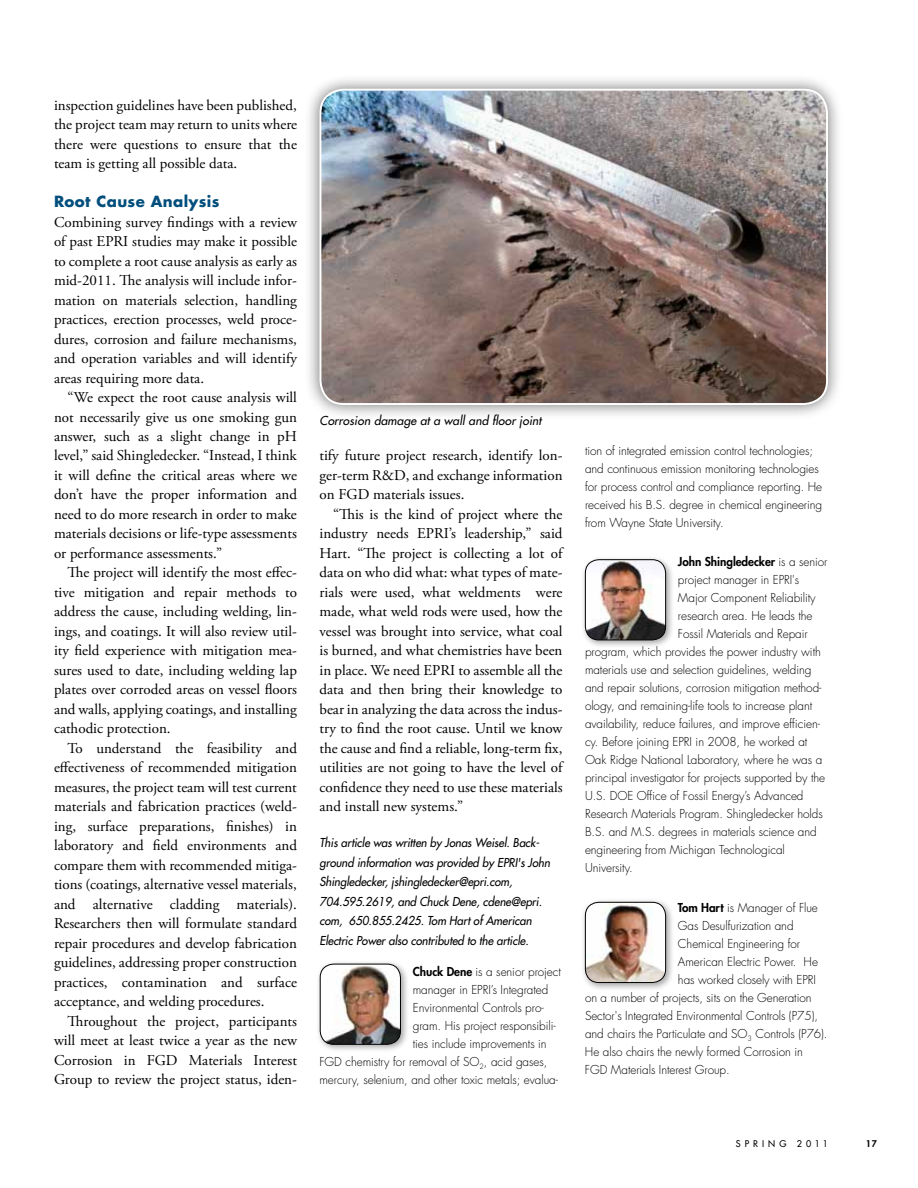
<style>
.page{position:relative;width:918px;height:1188px;background:#fff}
.page>*{position:absolute;margin:0;border:0;box-sizing:border-box;transform-origin:0 0}
.t1{font:15px/19.5px "Adobe Garamond Pro";color:#000;text-align:justify}
.t2{font:700 15px "Futura";letter-spacing:.025em;color:#004e7d}
.t3{font:300 12px/18px "Futura";letter-spacing:-.005em;color:#000}
.t4{font:italic 12px/19.5px "Futura";letter-spacing:-.005em;color:#000;scale:.95 1}
.t5{font:italic 12px "Futura";letter-spacing:-.005em;color:#000}
.t6{font:800 12px "Futura";letter-spacing:-.005em;color:#000}
.t7{font:9px "Futura";color:#000}
.t8{font:800 9px "Futura";color:#000}
.s1{font-weight:800}
.s2{font-weight:300}
</style>
<div class="page">
<div style="left:581px;top:555px;width:94px;height:94px;background:#000;opacity:.35"></div>
<img style="left:585px;top:560px;width:81px;height:80px">
<div style="left:585px;top:559px;width:81px;height:81px;border:1px solid #000;border-radius:14px"></div>
<div style="left:581px;top:898px;width:94px;height:93px;background:#000;opacity:.35"></div>
<img style="left:585px;top:902px;width:81px;height:81px">
<div style="left:585px;top:902px;width:81px;height:81px;border:1px solid #000;border-radius:14px"></div>
<div style="left:316px;top:960px;width:93px;height:93px;background:#000;opacity:.35"></div>
<img style="left:320px;top:964px;width:80px;height:80px">
<div style="left:320px;top:964px;width:81px;height:81px;border:1px solid #000;border-radius:14px"></div>
<div style="left:304px;top:73px;width:539px;height:347px;background:#000;opacity:.55"></div>
<img style="left:320px;top:90px;width:507px;height:314px">
<div style="left:320px;top:89px;width:508px;height:316px;border:2px solid #fff;border-radius:23px"></div>
<p class="t1" style="left:54px;top:96px;width:245px">inspection guidelines have been published, the project team may return to units where there were questions to ensure that the team is getting all possible data.</p>
<p class="t2" style="left:54px;top:191px;width:167px">Root Cause Analysis</p>
<p class="t1" style="left:54px;top:213px;width:245px">Combining survey findings with a review of past EPRI studies may make it possible to complete a root cause analysis as early as mid-2011. The analysis will include infor&shy;mation on materials selection, handling practices, erection processes, weld proce&shy;dures, corrosion and failure mechanisms, and operation variables and will identify areas requiring more data.</p>
<p class="t1" style="left:54px;top:388px;width:245px;text-indent:14px">“We expect the root cause analysis will not necessarily give us one smoking gun answer, such as a slight change in pH level,” said Shingledecker. “Instead, I think it will define the critical areas where we don’t have the proper information and need to do more research in order to make materials decisions or life-type assessments or performance assessments.”</p>
<p class="t1" style="left:54px;top:564px;width:245px;text-indent:14px">The project will identify the most effec&shy;tive mitigation and repair methods to address the cause, including welding, lin&shy;ings, and coatings. It will also review util&shy;ity field experience with mitigation mea&shy;sures used to date, including welding lap plates over corroded areas on vessel floors and walls, applying coatings, and installing cathodic protection.</p>
<p class="t1" style="left:54px;top:739px;width:245px;text-indent:14px">To understand the feasibility and effectiveness of recommended mitigation measures, the project team will test current materials and fabrication practices (weld&shy;ing, surface preparations, finishes) in laboratory and field environments and compare them with recommended mitiga&shy;tions (coatings, alternative vessel materials, and alternative cladding materials).<br>Researchers then will formulate standard repair procedures and develop fabrication guidelines, addressing proper construction practices, contamination and surface acceptance, and welding procedures.</p>
<p class="t1" style="left:54px;top:1012px;width:245px;text-indent:14px">Throughout the project, participants will meet at least twice a year as the new Corrosion in FGD Materials Interest Group to review the project status, iden-</p>
<p class="t5" style="left:320px;top:413px;width:223px">Corrosion damage at a wall and floor joint</p>
<p class="t1" style="left:320px;top:447px;width:245px">tify future project research, identify lon&shy;ger-term R&amp;D, and exchange information on FGD materials issues.</p>
<p class="t1" style="left:320px;top:505px;width:245px;text-indent:14px">“This is the kind of project where the industry needs EPRI’s leadership,” said Hart. “The project is collecting a lot of data on who did what: what types of mate&shy;rials were used, what weldments were made, what weld rods were used, how the vessel was brought into service, what coal is burned, and what chemistries have been in place. We need EPRI to assemble all the data and then bring their knowledge to bear in analyzing the data across the indus&shy;try to find the root cause. Until we know the cause and find a reliable, long-term fix, utilities are not going to have the level of confidence they need to use these materials and install new systems.”</p>
<p class="t4" style="left:320px;top:833px;width:244px">This article was written by Jonas Weisel. Back&shy;ground information was provided by EPRI's John Shingledecker, jshingledecker@epri.com, 704.595.2619, and Chuck Dene, cdene@epri. com, 650.855.2425. Tom Hart of American Electric Power also contributed to the article.</p>
<p class="t3" style="left:413px;top:963px;width:150px"><span class="s1">Chuck Dene</span> is a senior project</p>
<p class="t3" style="left:413px;top:981px;width:137px">manager in EPRI’s Integrated</p>
<p class="t3" style="left:413px;top:999px;width:132px">Environmental Controls pro-</p>
<p class="t3" style="left:413px;top:1017px;width:144px">gram. His project responsibili-</p>
<p class="t3" style="left:413px;top:1035px;width:135px">ties include improvements in</p>
<p class="t3" style="left:319px;top:1053px;width:229px">FGD chemistry for removal of SO<sub>2</sub>, acid gases,</p>
<p class="t3" style="left:319px;top:1071px;width:240px">mercury, selenium, and other toxic metals; evalua-</p>
<p class="t3" style="left:585px;top:442px;width:239px">tion of integrated emission control technologies; and continuous emission monitoring technologies for process control and compliance reporting. He received his B.S. degree in chemical engineering from Wayne State University.</p>
<p class="t6" style="left:678px;top:554px;width:151px">John Shingledecker <span class="s2">is a senior</span></p>
<p class="t3" style="left:678px;top:571px;width:123px">project manager in EPRI's</p>
<p class="t3" style="left:678px;top:589px;width:139px">Major Component Reliability</p>
<p class="t3" style="left:678px;top:607px;width:136px">research area. He leads the</p>
<p class="t3" style="left:678px;top:625px;width:131px">Fossil Materials and Repair</p>
<p class="t3" style="left:585px;top:643px;width:237px">program, which provides the power industry with</p>
<p class="t3" style="left:585px;top:661px;width:228px">materials use and selection guidelines, welding</p>
<p class="t3" style="left:585px;top:679px;width:238px">and repair solutions, corrosion mitigation method-</p>
<p class="t3" style="left:585px;top:697px;width:229px">ology, and remaining-life tools to increase plant</p>
<p class="t3" style="left:585px;top:715px;width:236px">availability, reduce failures, and improve efficien-</p>
<p class="t3" style="left:585px;top:733px;width:224px">cy. Before joining EPRI in 2008, he worked at</p>
<p class="t3" style="left:585px;top:751px;width:239px">Oak Ridge National Laboratory, where he was a</p>
<p class="t3" style="left:585px;top:769px;width:242px">principal investigator for projects supported by the</p>
<p class="t3" style="left:585px;top:787px;width:220px">U.S. DOE Office of Fossil Energy’s Advanced</p>
<p class="t3" style="left:585px;top:805px;width:239px">Research Materials Program. Shingledecker holds</p>
<p class="t3" style="left:585px;top:823px;width:233px">B.S. and M.S. degrees in materials science and</p>
<p class="t3" style="left:585px;top:841px;width:201px">engineering from Michigan Technological</p>
<p class="t3" style="left:585px;top:859px;width:49px">University.</p>
<p class="t3" style="left:678px;top:899px;width:141px"><span class="s1">Tom Hart</span> is Manager of Flue</p>
<p class="t3" style="left:678px;top:917px;width:117px">Gas Desulfurization and</p>
<p class="t3" style="left:678px;top:935px;width:124px">Chemical Engineering for</p>
<p class="t3" style="left:678px;top:953px;width:142px">American Electric Power. He</p>
<p class="t3" style="left:678px;top:971px;width:139px">has worked closely with EPRI</p>
<p class="t3" style="left:585px;top:989px;width:228px">on a number of projects, sits on the Generation</p>
<p class="t3" style="left:585px;top:1007px;width:235px">Sector's Integrated Environmental Controls (P75),</p>
<p class="t3" style="left:585px;top:1025px;width:244px">and chairs the Particulate and SO<sub>3</sub> Controls (P76).</p>
<p class="t3" style="left:585px;top:1043px;width:219px">He also chairs the newly formed Corrosion in</p>
<p class="t3" style="left:585px;top:1061px;width:146px">FGD Materials Interest Group.</p>
<p class="t7" style="left:736px;top:1138px;width:10px">SPRING</p>
<p class="t7" style="left:797px;top:1138px;width:33px">2011</p>
<p class="t8" style="left:866px;top:1138px;width:13px">17</p>
</div>
